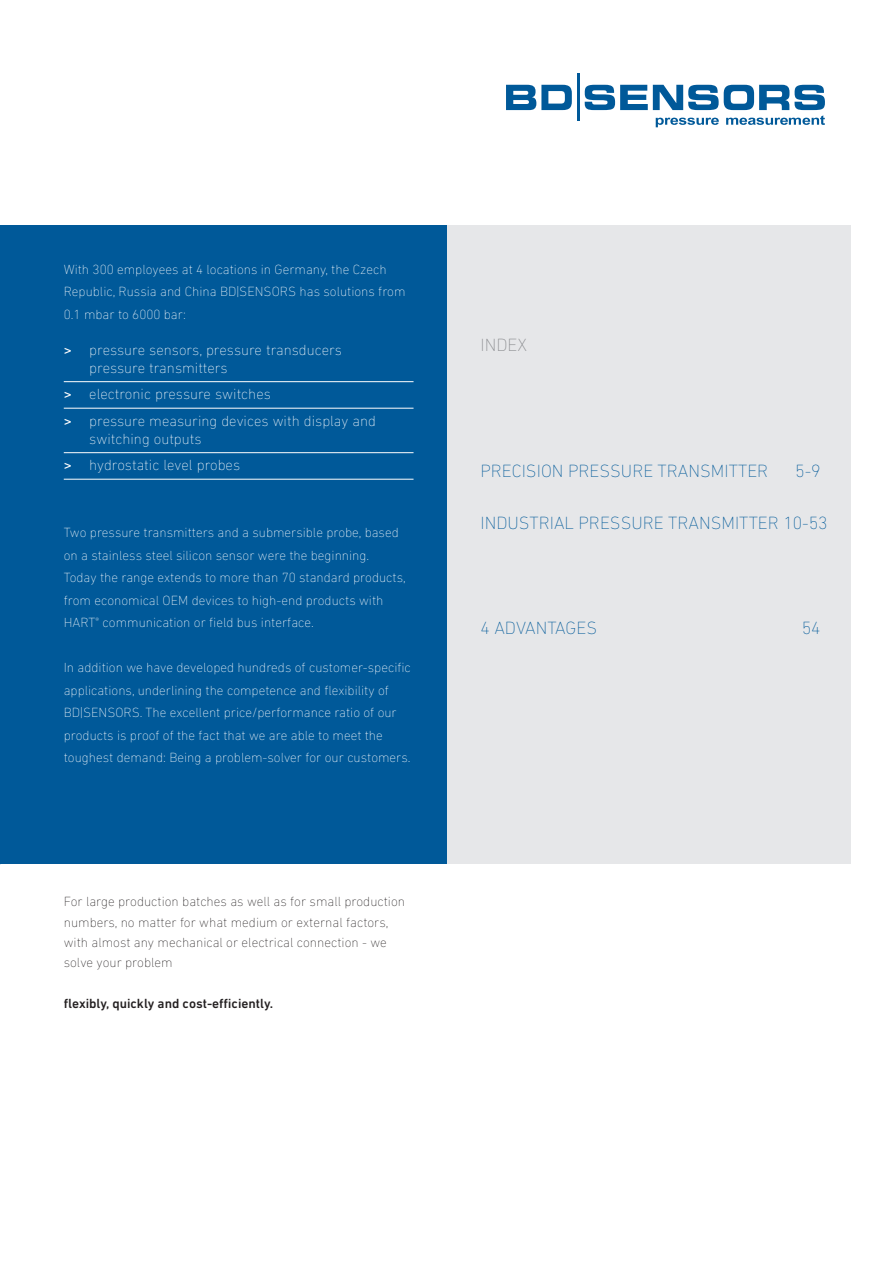
<style>
.page{position:relative;width:893px;height:1263px;background:#fff}
.page>*{position:absolute;margin:0;border:0;box-sizing:border-box;transform-origin:0 0}
.t1{font:200 18px "DIN Next LT Pro";color:#005999}
.t2{font:200 18px "DIN Next LT Pro";color:#808285}
.t3{font:200 15px/26.5px "DIN Next LT Pro";color:#fff}
.t4{font:200 13.5px/22.5px "DIN Next LT Pro";color:#fff}
.t5{font:200 13.5px/20.2px "DIN Next LT Pro";color:#231f20}
.t6{font:500 13.5px "DIN Next LT Pro";color:#231f20}
.s1{font-weight:400}
</style>
<div class="page">
<svg style="left:506px;top:85px;width:66px;height:25px"></svg>
<hr style="left:577px;top:73px;width:3px;height:48px;background:#005999">
<svg style="left:585px;top:85px;width:240px;height:42px"></svg>
<div style="left:13px;top:225px;width:837px;height:639px;background:#e6e7e9"></div>
<div style="left:0;top:225px;width:446px;height:639px;background:#005999"></div>
<hr style="left:64px;top:381px;width:350px;height:1px;background:#fff">
<hr style="left:64px;top:408px;width:350px;height:1px;background:#fff">
<hr style="left:64px;top:452px;width:350px;height:1px;background:#fff">
<hr style="left:64px;top:479px;width:350px;height:1px;background:#fff">
<p class="t4" style="left:64px;top:258px;width:343px">With 300 employees at 4 locations in Germany, the Czech<br>Republic, Russia and China BD|SENSORS has solutions from<br>0.1 mbar to 6000 bar:</p>
<p class="t3" style="left:89px;top:341px;width:254px;line-height:18px;text-indent:-26px"><span class="s1">&gt;</span> pressure sensors, pressure transducers pressure transmitters</p>
<p class="t3" style="left:64px;top:381px;width:314px"><span class="s1">&gt;</span> electronic pressure switches<br><span class="s1">&gt;</span> pressure measuring devices with display and</p>
<p class="t3" style="left:64px;top:425px;width:178px;text-indent:26px">switching outputs<br><span class="s1">&gt;</span> hydrostatic level probes</p>
<p class="t4" style="left:64px;top:521px;width:343px">Two pressure transmitters and a submersible probe, based on a stainless steel silicon sensor were the beginning.<br>Today the range extends to more than 70 standard products, from economical OEM devices to high-end products with HART<sup>®</sup> communication or field bus interface.</p>
<p class="t4" style="left:64px;top:656px;width:349px">In addition we have developed hundreds of customer-specific applications, underlining the competence and flexibility of BD|SENSORS. The excellent price/performance ratio of our products is proof of the fact that we are able to meet the toughest demand: Being a problem-solver for our customers.</p>
<p class="t5" style="left:64px;top:891px;width:343px">For large production batches as well as for small production numbers, no matter for what medium or external factors, with almost any mechanical or electrical connection - we solve your problem</p>
<p class="t6" style="left:64px;top:995px;width:211px">flexibly, quickly and cost-efficiently.</p>
<h1 class="t2" style="left:480px;top:334px;width:48px">INDEX</h1>
<h1 class="t1" style="left:480px;top:460px;width:289px">PRECISION PRESSURE TRANSMITTER</h1>
<h1 class="t1" style="left:795px;top:460px;width:27px">5-9</h1>
<h1 class="t1" style="left:480px;top:513px;width:349px">INDUSTRIAL PRESSURE TRANSMITTER 10-53</h1>
<h1 class="t1" style="left:480px;top:618px;width:118px">4 ADVANTAGES</h1>
<h1 class="t1" style="left:802px;top:618px;width:20px">54</h1>
</div>
